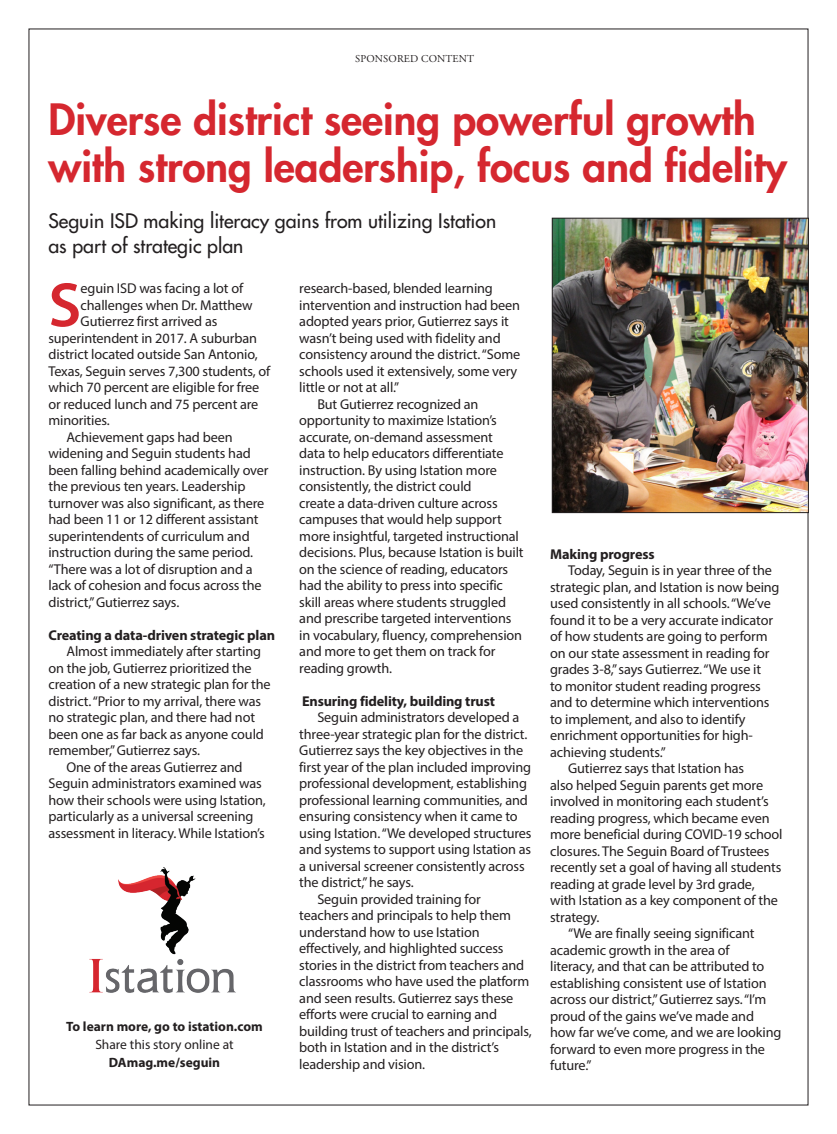
<style>
.page{position:relative;width:837px;height:1134px;background:#fff}
.page>*{position:absolute;margin:0;border:0;box-sizing:border-box;transform-origin:0 0}
.STW_text1{font:600 63.15px "Myriad Pro";color:#d5272f}
.t1{font:800 42px/46.5px "Futura Std";color:#d5272f}
.t2{font:500 19.5px/25.5px "Futura Std";color:#231f20}
.STW_text{font:14.25px/16.5px "Myriad Pro";letter-spacing:-.01em;color:#231f20}
.STW_text1-2{font:14.25px "Myriad Pro";letter-spacing:-.01em;color:#231f20}
.STW_Subhead{font:700 14.25px "Myriad Pro";letter-spacing:-.01em;color:#231f20}
.t3{font:13.5px/18px "Myriad Pro";color:#231f20;text-align:center}
.t4{font:700 13.5px "Myriad Pro";color:#231f20}
.t5{font:10.5px "Adobe Garamond Pro";letter-spacing:.015em;color:#231f20}
.s1{font-weight:700}
</style>
<div class="page">
<img style="left:89px;top:867px;width:147px;height:126px">
<img style="left:554px;top:220px;width:253px;height:291px">
<div style="left:552px;top:218px;width:257px;height:295px;border:1px solid #231f20"></div>
<p class="t5" style="left:355px;top:52px;width:120px">SPONSORED CONTENT</p>
<p class="t1" style="left:48px;top:96px;width:740px">Diverse district seeing powerful growth with strong leadership, focus and fidelity</p>
<p class="t2" style="left:48px;top:208px;width:449px">Seguin ISD making literacy gains from utilizing Istation as part of strategic plan</p>
<p class="STW_text1" style="left:48px;top:265px;width:34px">S</p>
<p class="STW_text1-2" style="left:81px;top:280px;width:164px">eguin ISD was facing a lot of</p>
<p class="STW_text" style="left:299px;top:280px;width:223px">research-based, blended learning intervention and instruction had been adopted years prior, Gutierrez says it wasn’t being used with fidelity and consistency around the district. “Some schools used it extensively, some very little or not at all.”</p>
<p class="STW_text" style="left:299px;top:396px;width:226px;text-indent:18px">But Gutierrez recognized an opportunity to maximize Istation’s accurate, on-demand assessment<br>data to help educators differentiate instruction. By using Istation more consistently, the district could<br>create a data-driven culture across campuses that would help support more insightful, targeted instructional decisions. Plus, because Istation is built on the science of reading, educators had the ability to press into specific skill areas where students struggled and prescribe targeted interventions in vocabulary, fluency, comprehension and more to get them on track for reading growth.</p>
<p class="STW_Subhead" style="left:302px;top:692px;width:194px">Ensuring fidelity, building trust</p>
<p class="STW_text" style="left:299px;top:709px;width:234px;text-indent:18px">Seguin administrators developed a three-year strategic plan for the district.<br>Gutierrez says the key objectives in the first year of the plan included improving professional development, establishing professional learning communities, and ensuring consistency when it came to using Istation. “We developed structures and systems to support using Istation as a universal screener consistently across the district,” he says.</p>
<p class="STW_text" style="left:299px;top:891px;width:234px;text-indent:18px">Seguin provided training for teachers and principals to help them understand how to use Istation effectively, and highlighted success stories in the district from teachers and classrooms who have used the platform and seen results. Gutierrez says these efforts were crucial to earning and building trust of teachers and principals, both in Istation and in the district’s leadership and vision.</p>
<p class="STW_text1-2" style="left:81px;top:296px;width:174px">challenges when Dr. Matthew</p>
<p class="STW_text1-2" style="left:81px;top:313px;width:138px">Gutierrez first arrived as</p>
<p class="STW_text1-2" style="left:48px;top:329px;width:210px">superintendent in 2017. A suburban</p>
<p class="STW_text1-2" style="left:48px;top:346px;width:211px">district located outside San Antonio,</p>
<p class="STW_text1-2" style="left:48px;top:362px;width:223px">Texas, Seguin serves 7,300 students, of</p>
<p class="STW_text1-2" style="left:48px;top:379px;width:212px">which 70 percent are eligible for free</p>
<p class="STW_text1-2" style="left:48px;top:395px;width:211px">or reduced lunch and 75 percent are</p>
<p class="STW_text1-2" style="left:48px;top:412px;width:63px">minorities.</p>
<p class="STW_text" style="left:48px;top:429px;width:222px;text-indent:18px">Achievement gaps had been widening and Seguin students had been falling behind academically over the previous ten years. Leadership turnover was also significant, as there had been 11 or 12 different assistant superintendents of curriculum and instruction during the same period. “There was a lot of disruption and a lack of cohesion and focus across the district,” Gutierrez says.</p>
<p class="STW_Subhead" style="left:48px;top:626px;width:228px">Creating a data-driven strategic plan</p>
<p class="STW_text" style="left:48px;top:643px;width:224px;text-indent:18px">Almost immediately after starting on the job, Gutierrez prioritized the creation of a new strategic plan for the district. “Prior to my arrival, there was no strategic plan, and there had not been one as far back as anyone could remember,” Gutierrez says.</p>
<p class="STW_text" style="left:48px;top:759px;width:219px;text-indent:18px">One of the areas Gutierrez and Seguin administrators examined was how their schools were using Istation, particularly as a universal screening assessment in literacy. While Istation’s</p>
<p class="t4" style="left:66px;top:1018px;width:198px">To learn more, go to istation.com</p>
<p class="t3" style="left:95px;top:1036px;width:140px">Share this story online at<br><span class="s1">DAmag.me/seguin</span></p>
<p class="STW_Subhead" style="left:550px;top:545px;width:106px">Making progress</p>
<p class="STW_text" style="left:550px;top:562px;width:231px;text-indent:18px">Today, Seguin is in year three of the strategic plan, and Istation is now being used consistently in all schools. “We’ve found it to be a very accurate indicator of how students are going to perform on our state assessment in reading for grades 3-8,” says Gutierrez. “We use it<br>to monitor student reading progress and to determine which interventions to implement, and also to identify enrichment opportunities for high&shy;achieving students.”</p>
<p class="STW_text" style="left:550px;top:760px;width:234px;text-indent:18px">Gutierrez says that Istation has<br>also helped Seguin parents get more involved in monitoring each student’s reading progress, which became even more beneficial during COVID-19 school closures. The Seguin Board of Trustees recently set a goal of having all students reading at grade level by 3rd grade, with Istation as a key component of the strategy.</p>
<p class="STW_text" style="left:550px;top:925px;width:233px;text-indent:18px">“We are finally seeing significant academic growth in the area of<br>literacy, and that can be attributed to establishing consistent use of Istation across our district,” Gutierrez says. “I’m proud of the gains we’ve made and how far we’ve come, and we are looking forward to even more progress in the future.”</p>
</div>
